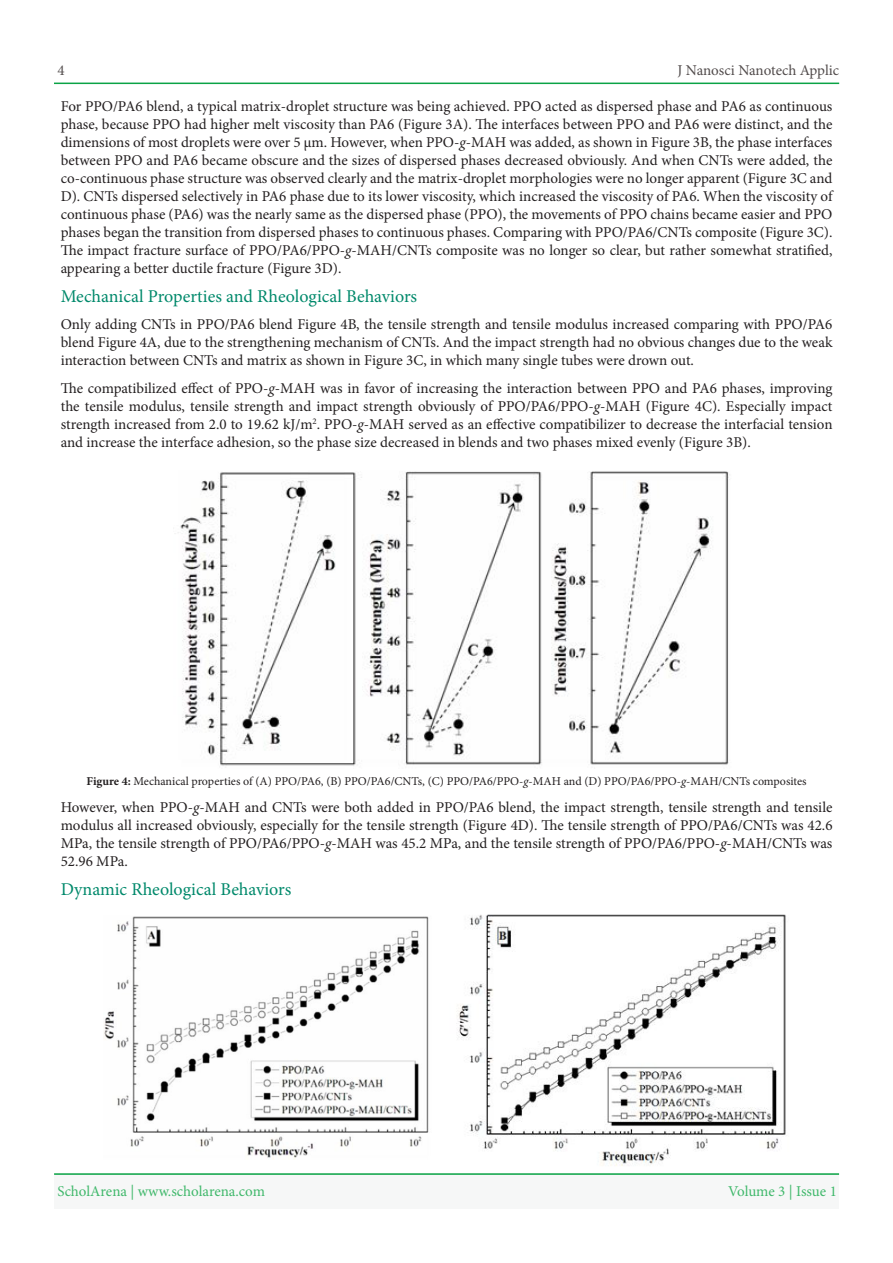
<style>
.page{position:relative;width:893px;height:1263px;background:#fff}
.page>*{position:absolute;margin:0;border:0;box-sizing:border-box;transform-origin:0 0}
.t1{font:18px "Minion Pro";color:#00896b}
.t2{font:15px/18px "Minion Pro";color:#231f20;text-align:justify}
.t3{font:15px "Minion Pro";letter-spacing:-.005em;color:#40b86b}
.t4{font:15px "Minion Pro";letter-spacing:-.005em;color:#524c4c}
.t5{font:12px "Minion Pro";color:#231f20}
.t6{font:8.7px "Minion Pro";color:#231f20}
.s1{font-style:italic}
.s2{font-weight:700}
</style>
<div class="page">
<hr style="left:54px;top:83px;width:785px;height:1px;background:#0aa345">
<div style="left:54px;top:1174px;width:785px;height:35px;background:#f6f7f7"></div>
<hr style="left:54px;top:1173px;width:785px;height:2px;background:#0aa345">
<svg style="left:58px;top:82px;width:362px;height:3px"></svg>
<img style="left:178px;top:471px;width:552px;height:295px">
<img style="left:458px;top:914px;width:328px;height:252px">
<img style="left:104px;top:916px;width:325px;height:243px">
<p class="t4" style="left:57px;top:60px;width:9px">4</p>
<p class="t4" style="left:678px;top:60px;width:163px">J Nanosci Nanotech Applic</p>
<p class="t2" style="left:61px;top:97px;width:773px">For PPO/PA6 blend a, typical matrix-droplet structure was being achieved. PPO acted as dispersed phase and PA6 as continuous phase, because PPO had higher melt viscosity than PA6 (Figure A3 .) The interfaces between PPO and PA6 were distinct, and the dimensions of most droplets were over 5 µm. However, when PPO -<span class="s1">g</span>- MAH was added, as shown in Figure ,B3 the phase interfaces between PPO and PA6 became obscure and the sizes of dispersed phases decreased obviously. And when CNTs were added, the co-continuous phase structure was observed clearly and the matrix-droplet morphologies were no longer apparent (Figure C3 and D .) CNTs dispersed selectively in PA6 phase due to its lower viscosity, which increased the viscosity of PA6. When the viscosity of continuous phase (PA6) was the nearly same as the dispersed phase (PPO ,) the movements of PPO chains became easier and PPO phases began the transition from dispersed phases to continuous phases. Comparing with PPO/PA6/CNTs composite (Figure C3 .( The impact fracture surface of PPO/PA6/PPO -<span class="s1">g</span>- MAH/CNTs composite was no longer so clear, but rather somewhat stratified, appearing a better ductile fracture (Figure D3 .(</p>
<p class="t1" style="left:61px;top:285px;width:358px">Mechanical Properties and Rheological Behaviors</p>
<p class="t2" style="left:61px;top:316px;width:773px">Only adding CNTs in PPO/PA6 blend Figure ,B4 the tensile strength and tensile modulus increased comparing with PPO/PA6 blend Figure A4 , due to the strengthening mechanism of CNTs. And the impact strength had no obvious changes due to the weak interaction between CNTs and matrix as shown in Figure C3 in, which many single tubes were drown out.</p>
<p class="t2" style="left:61px;top:379px;width:773px">The compatibilized effect of PPO -<span class="s1">g</span>- MAH was in favor of increasing the interaction between PPO and PA6 phases, improving the tensile modulus, tensile strength and impact strength obviously of PPO/PA6/PPO -<span class="s1">g</span>- MAH (Figure C4 .) Especially impact</p>
<p class="t6" style="left:313px;top:415px;width:6px">2</p>
<p class="t2" style="left:61px;top:415px;width:773px">strength increased from 2.0 to 19.62 kJ m/ . PPO -<span class="s1">g</span>- MAH served as an effective compatibilizer to decrease the interfacial tension and increase the interface adhesion, so the phase size decreased in blends and two phases mixed evenly (Figure . (B3</p>
<p class="t5" style="left:87px;top:773px;width:722px"><span class="s2">Figure 4:</span> Mechanical properties of A( ) PPO/PA6, B( ) PPO/PA6/CNTs C(, ) PPO/PA6/PPO -<span class="s1">g</span>- MAH and D( ) PPO/PA6/PPO -<span class="s1">g</span>- MAH/CNTs composites</p>
<p class="t2" style="left:61px;top:798px;width:773px">However, when PPO -<span class="s1">g</span>- MAH and CNTs were both added in PPO/PA6 blend, the impact strength, tensile strength and tensile modulus all increased obviously, especially for the tensile strength (Figure D4 .) The tensile strength of PPO/PA6/CNTs was 42.6<br>MPa, the tensile strength of PPO/PA6/PPO -<span class="s1">g</span>- MAH was 45.2 MPa, and the tensile strength of PPO/PA6/PPO -<span class="s1">g</span>- MAH/CNTs was 52.96 MPa.</p>
<p class="t1" style="left:61px;top:877px;width:232px">Dynamic Rheological Behaviors</p>
<p class="t3" style="left:57px;top:1181px;width:209px">ScholArena | www.scholarena.com</p>
<p class="t3" style="left:728px;top:1181px;width:110px">Volume 3 | Issue 1</p>
</div>
